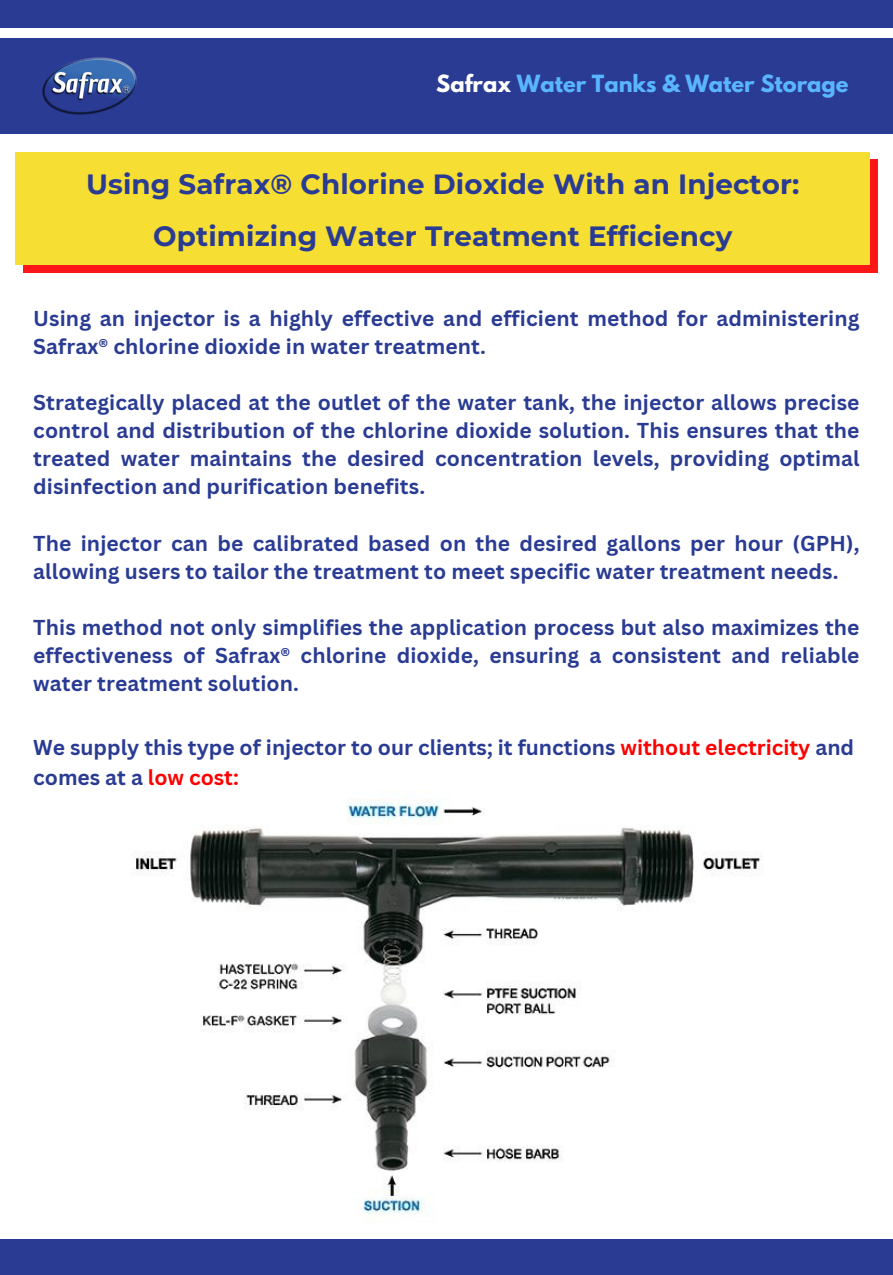
<style>
.page{position:relative;width:893px;height:1275px;background:#fff}
.page>*{position:absolute;margin:0;border:0;box-sizing:border-box;transform-origin:0 0}
.t1{font:700 27.75px/51.8px "Montserrat";letter-spacing:.005em;color:#2a3b93;text-align:center}
.t2{font:700 21px/28.2px "Canva Sans";letter-spacing:.005em;color:#2a3b93}
.t3{font:700 21px "League Spartan";color:#5ab5ff}
.s1{color:#fff}
.s2{color:#f00}
</style>
<div class="page">
<div style="left:0;top:1239px;width:892px;height:36px;background:#2a3b93"></div>
<div style="left:0;top:0;width:892px;height:28px;background:#2a3b93"></div>
<div style="left:0;top:39px;width:892px;height:94px;background:#2a3b93"></div>
<img style="left:42px;top:57px;width:95px;height:58px">
<img style="left:132px;top:790px;width:631px;height:430px">
<div style="left:23px;top:159px;width:853px;height:114px;background:#ff1616"></div>
<div style="left:16px;top:153px;width:853px;height:112px;background:#f7de32"></div>
<p class="t3" style="left:436px;top:73px;width:413px"><span class="s1">Safrax</span> Water Tanks &amp; Water Storage</p>
<p class="t1" style="left:86px;top:158px;width:714px">Using Safrax® Chlorine Dioxide With an Injector:<br>Optimizing Water Treatment Efficiency</p>
<h1 class="t2" style="left:33px;top:303px;width:827px">Using an injector is a highly effective and efficient method for administering<br>Safrax® chlorine dioxide in water treatment.</h1>
<p class="t2" style="left:33px;top:388px;width:827px;text-align:justify">Strategically placed at the outlet of the water tank, the injector allows precise control and distribution of the chlorine dioxide solution. This ensures that the treated water maintains the desired concentration levels, providing optimal disinfection and purification benefits.</p>
<p class="t2" style="left:33px;top:528px;width:827px">The injector can be calibrated based on the desired gallons per hour (GPH), allowing users to tailor the treatment to meet specific water treatment needs.</p>
<p class="t2" style="left:33px;top:613px;width:827px;text-align:justify">This method not only simplifies the application process but also maximizes the effectiveness of Safrax® chlorine dioxide, ensuring a consistent and reliable water treatment solution.</p>
<p class="t2" style="left:33px;top:732px;width:822px;line-height:29.2px">We supply this type of injector to our clients; it functions <span class="s2">without electricity</span> and comes at a <span class="s2">low cost:</span></p>
</div>
